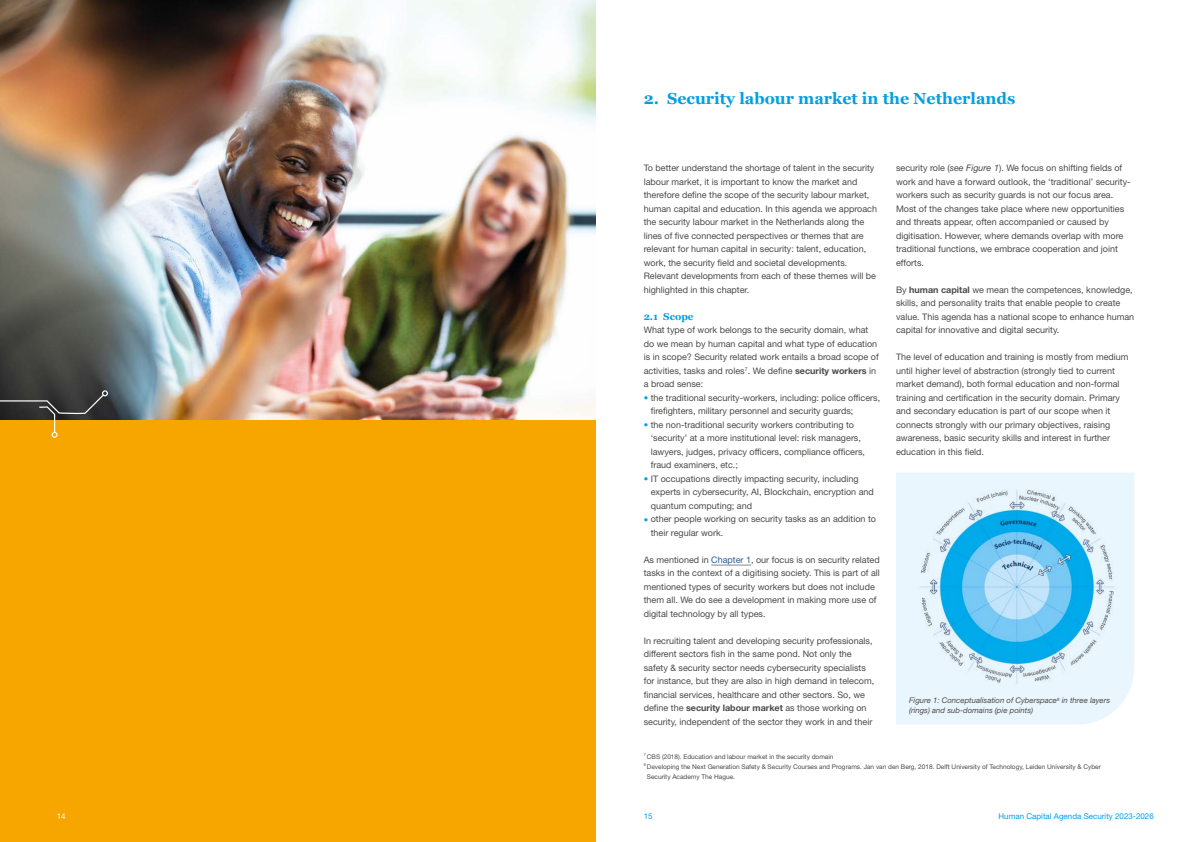
<style>
.page{position:relative;width:1191px;height:842px;background:#fff}
.page>*{position:absolute;margin:0;border:0;box-sizing:border-box;transform-origin:0 0}
.t1{font:700 16px "Georgia";color:#009fe3}
.t2{font:700 10px "Georgia";color:#009fe3}
.t3{font:9px/13.5px "Helvetica Neue LT Std";color:#4a4a49}
.t4{font:8px "Helvetica Neue LT Std";color:#009fe3}
.t5{font:8px "Helvetica Neue LT Std";color:#fff}
.t6{font:italic 7.8px/10px "Helvetica Neue LT Std";color:#4a4a49}
.t7{font:6.5px "Helvetica Neue LT Std";color:#4a4a49}
.s1{font-weight:700}
.s2{color:#009fe3}
.s3{color:#275b9b}
.s4{font-style:italic}
</style>
<div class="page">
<img style="left:0;top:0;width:595px;height:420px">
<div style="left:0;top:420px;width:595px;height:422px;background:#f7a600"></div>
<div style="left:896px;top:472px;width:238px;height:252px;background:#eaf6fe"></div>
<img style="left:910px;top:481px;width:209px;height:211px">
<hr style="left:711px;top:565px;width:40px;height:1px;background:#878787">
<svg style="left:0;top:390px;width:108px;height:48px"></svg>
<h1 class="t1" style="left:643px;top:86px;width:373px">2. Security labour market in the Netherlands</h1>
<p class="t3" style="left:643px;top:161px;width:235px">To better understand the shortage of talent in the security labour market, it is important to know the market and therefore define the scope of the security labour market, human capital and education. In this agenda we approach the security labour market in the Netherlands along the lines of five connected perspectives or themes that are relevant for human capital in security: talent, education, work, the security field and societal developments.<br>Relevant developments from each of these themes will be highlighted in this chapter.</p>
<p class="t2" style="left:643px;top:308px;width:51px">2.1 Scope</p>
<p class="t3" style="left:643px;top:323px;width:237px">What type of work belongs to the security domain, what do we mean by human capital and what type of education is in scope? Security related work entails a broad scope of activities, tasks and roles<sup>7</sup>. We define <span class="s1">security workers</span> in a broad sense:</p>
<p class="t3" style="left:650px;top:390px;width:231px;text-indent:-7px"><span class="s2">•</span> the traditional security-workers, including: police officers, firefighters, military personnel and security guards;</p>
<p class="t3" style="left:650px;top:417px;width:216px;text-indent:-7px"><span class="s2">•</span> the non-traditional security workers contributing to ‘security’ at a more institutional level: risk managers, lawyers, judges, privacy officers, compliance officers, fraud examiners, etc.;</p>
<p class="t3" style="left:650px;top:471px;width:225px;text-indent:-7px"><span class="s2">•</span> IT occupations directly impacting security, including experts in cybersecurity, AI, Blockchain, encryption and quantum computing; and</p>
<p class="t3" style="left:650px;top:512px;width:227px;text-indent:-7px"><span class="s2">•</span> other people working on security tasks as an addition to their regular work.</p>
<p class="t3" style="left:643px;top:552px;width:238px">As mentioned in <span class="s3">Chapter 1</span>, our focus is on security related tasks in the context of a digitising society. This is part of all mentioned types of security workers but does not include them all. We do see a development in making more use of digital technology by all types.</p>
<p class="t3" style="left:643px;top:633px;width:232px">In recruiting talent and developing security professionals, different sectors fish in the same pond. Not only the safety &amp; security sector needs cybersecurity specialists for instance, but they are also in high demand in telecom, financial services, healthcare and other sectors. So, we define the <span class="s1">security labour market</span> as those working on security, independent of the sector they work in and their</p>
<p class="t3" style="left:896px;top:161px;width:236px">security role (<span class="s4">see Figure 1</span>). We focus on shifting fields of work and have a forward outlook, the ‘traditional’ security&shy;workers such as security guards is not our focus area.<br>Most of the changes take place where new opportunities and threats appear, often accompanied or caused by digitisation. However, where demands overlap with more traditional functions, we embrace cooperation and joint efforts.</p>
<p class="t3" style="left:896px;top:282px;width:240px">By <span class="s1">human capital</span> we mean the competences, knowledge, skills, and personality traits that enable people to create value. This agenda has a national scope to enhance human capital for innovative and digital security.</p>
<p class="t3" style="left:896px;top:350px;width:234px">The level of education and training is mostly from medium until higher level of abstraction (strongly tied to current market demand), both formal education and non-formal training and certification in the security domain. Primary and secondary education is part of our scope when it connects strongly with our primary objectives, raising awareness, basic security skills and interest in further education in this field.</p>
<p class="t6" style="left:909px;top:695px;width:202px">Figure 1: Conceptualisation of Cyberspace<sup>8</sup> in three layers (rings) and sub-domains (pie points)</p>
<p class="t7" style="left:643px;top:752px;width:191px"><sup>7</sup> CBS (2018). Education and labour market in the security domain</p>
<p class="t7" style="left:643px;top:762px;width:459px"><sup>8</sup> Developing the Next Generation Safety &amp; Security Courses and Programs. Jan van den Berg, 2018. Delft University of Technology, Leiden University &amp; Cyber</p>
<p class="t7" style="left:647px;top:772px;width:90px">Security Academy The Hague.</p>
<p class="t5" style="left:57px;top:811px;width:10px">14</p>
<p class="t4" style="left:643px;top:811px;width:10px">15</p>
<p class="t4" style="left:998px;top:811px;width:157px">Human Capital Agenda Security 2023-2026</p>
</div>
